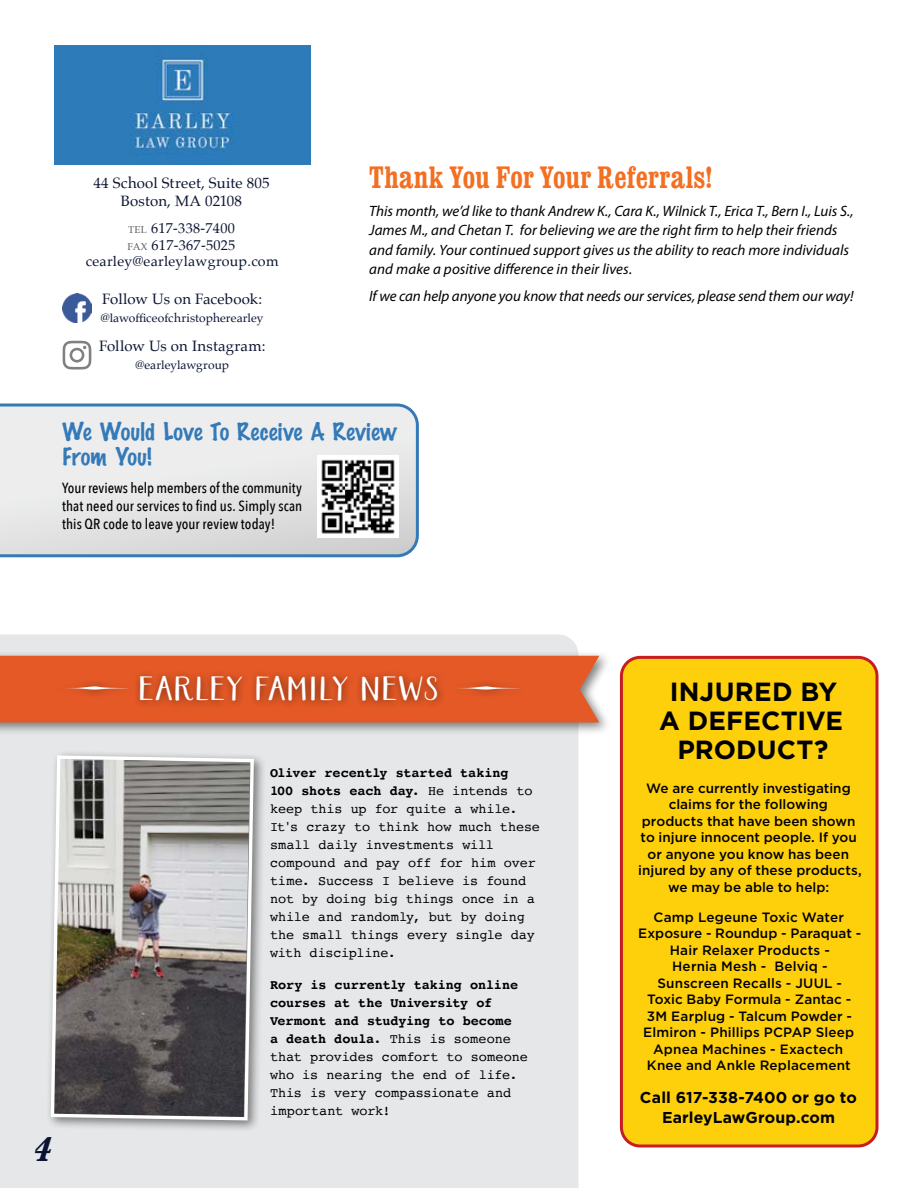
<style>
.page{position:relative;width:918px;height:1188px;background:#fff}
.page>*{position:absolute;margin:0;border:0;box-sizing:border-box;transform-origin:0 0}
.t1{font:italic 700 35.25px "Baskerville";color:#0b1432}
.t2{font:condensed 32.85px "Aristelle Sans";letter-spacing:.005em;color:#fff;scale:1.05 1}
.t3{font:700 condensed 31.35px "Clarendon";letter-spacing:.015em;color:#f36f21;scale:.91 1}
.t4{font:700 26.25px/29.2px "Gotham";letter-spacing:.005em;color:#000;text-align:center}
.t5{font:24px/25.5px "DS Marker Felt";letter-spacing:.005em;color:#347ab8;scale:1.05 1}
.t6{font:700 15.75px/19.5px "Gotham";letter-spacing:.005em;color:#000;text-align:center}
.t7{font:italic 15px/19.5px "Myriad Pro";color:#000}
.t8{font:15px/18px "Palatino";letter-spacing:.005em;color:#0b1432;text-align:center}
.t9{font:500 14.7px/18px "Avenir Next Condensed";letter-spacing:.005em;color:#000;text-align:justify}
.t10{font:14.25px/16.5px "Palatino";letter-spacing:.02em;color:#0b1432;text-align:center}
.t11{font:13.5px/18px "Courier";letter-spacing:-.005em;color:#000}
.t12{font:500 13.5px/16.5px "Gotham";letter-spacing:.005em;color:#000;text-align:center}
.t13{font:12px "Palatino";letter-spacing:.005em;color:#0b1432}
.s1{font-size:10.05px;color:#58595b}
.s2{font-weight:700}
</style>
<div class="page">
<div style="left:0;top:634px;width:578px;height:554px;background:#e6e7e8"></div>
<svg style="left:0;top:404px;width:419px;height:153px;background:#dfe2e5"></svg>
<img style="left:63px;top:294px;width:28px;height:28px">
<svg style="left:63px;top:341px;width:28px;height:29px"></svg>
<img style="left:317px;top:456px;width:82px;height:81px">
<div style="left:0;top:650px;width:611px;height:86px;background:#000;opacity:.5"></div>
<div style="left:0;top:656px;width:599px;height:67px;background:#e45926"></div>
<div style="left:54px;top:669px;width:473px;height:40px;background:#000;opacity:.5"></div>
<img style="left:54px;top:45px;width:257px;height:119px">
<div style="left:46px;top:750px;width:220px;height:383px;background:#000;opacity:.5"></div>
<svg style="left:49px;top:754px;width:207px;height:368px;background:#898785"></svg>
<div style="left:621px;top:657px;width:256px;height:489px;background:#fecf0b;border-radius:19px"></div>
<div style="left:620px;top:656px;width:259px;height:492px;border:3px solid #c61d23;border-radius:19px"></div>
<p class="t8" style="left:93px;top:174px;width:178px">44 School Street, Suite 805<br>Boston, MA 02108</p>
<p class="t10" style="left:86px;top:220px;width:194px"><span class="s1">TEL</span> 617-338-7400<br><span class="s1">FAX</span> 617-367-5025 cearley@earleylawgroup.com</p>
<p class="t8" style="left:102px;top:290px;width:162px">Follow Us on Facebook:</p>
<p class="t13" style="left:101px;top:308px;width:164px">@lawofficeofchristopherearley</p>
<p class="t8" style="left:99px;top:337px;width:168px">Follow Us on Instagram:</p>
<p class="t13" style="left:135px;top:355px;width:95px">@earleylawgroup</p>
<h3 class="t3" style="left:369px;top:158px;width:379px">Thank You For Your Referrals!</h3>
<p class="t7" style="left:369px;top:201px;width:486px">This month, we’d like to thank Andrew K., Cara K., Wilnick T., Erica T., Bern I., Luis S., James M., and Chetan T. for believing we are the right firm to help their friends and family. Your continued support gives us the ability to reach more individuals and make a positive difference in their lives.</p>
<p class="t7" style="left:369px;top:286px;width:486px">If we can help anyone you know that needs our services, please send them our way!</p>
<h3 class="t5" style="left:62px;top:417px;width:320px">We Would Love To Receive A Review<br>From You!</h3>
<p class="t9" style="left:62px;top:479px;width:242px">Your reviews help members of the community that need our services to find us. Simply scan this QR code to leave your review today!</p>
<h2 class="t2" style="left:58px;top:669px;width:442px">∂ EARLEY FAMILY NEWS ∂</h2>
<h1 class="t1" style="left:33px;top:1125px;width:20px">4</h1>
<p class="t11" style="left:270px;top:764px;width:272px"><span class="s2">Oliver recently started taking<br>100 shots each day.</span> He intends to keep this up for quite a while.<br>It's crazy to think how much these small daily investments will compound and pay off for him over time. Success I believe is found not by doing big things once in a while and randomly, but by doing the small things every single day with discipline.</p>
<p class="t11" style="left:270px;top:975px;width:259px"><span class="s2">Rory is currently taking online courses at the University of<br>Vermont and studying to become<br>a death doula.</span> This is someone that provides comfort to someone who is nearing the end of life.<br>This is very compassionate and important work!</p>
<h3 class="t4" style="left:659px;top:677px;width:186px">INJURED BY<br>A DEFECTIVE<br>PRODUCT?</h3>
<p class="t12" style="left:638px;top:780px;width:225px">We are currently investigating claims for the following products that have been shown to injure innocent people. If you or anyone you know has been injured by any of these products, we may be able to help:</p>
<p class="t12" style="left:638px;top:909px;width:224px">Camp Legeune Toxic Water<br>Exposure - Roundup - Paraquat -<br>Hair Relaxer Products -<br>Hernia Mesh - Belviq -<br>Sunscreen Recalls - JUUL -<br>Toxic Baby Formula - Zantac -<br>3M Earplug - Talcum Powder -<br>Elmiron - Phillips PCPAP Sleep<br>Apnea Machines - Exactech<br>Knee and Ankle Replacement</p>
<p class="t6" style="left:640px;top:1088px;width:218px">Call 617-338-7400 or go to<br>EarleyLawGroup.com</p>
</div>
